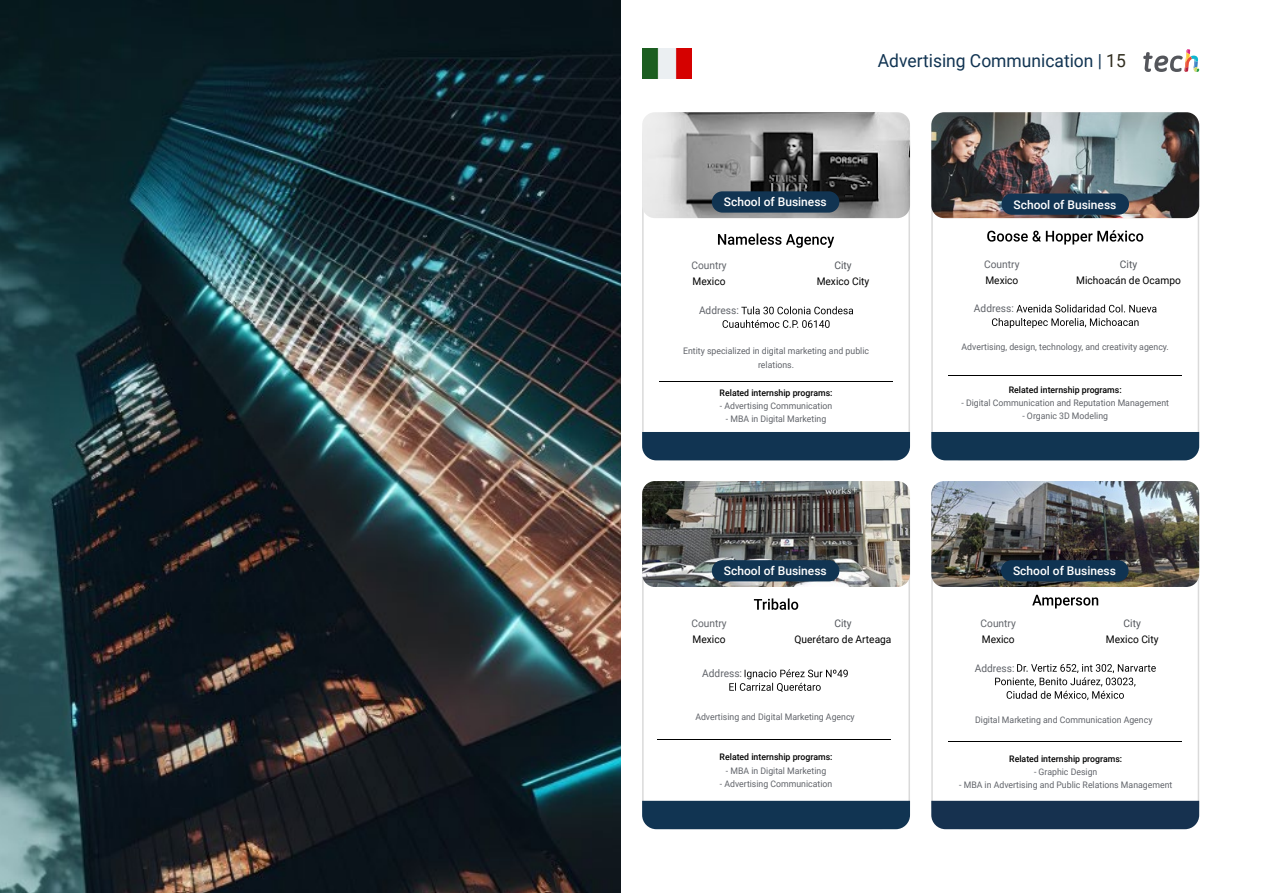
<style>
.page{position:relative;width:1263px;height:893px;background:#fff}
.page>*{position:absolute;margin:0;border:0;box-sizing:border-box;transform-origin:0 0}
.t1{font:18px "Roboto";color:#113452}
.t2{font:500 12px "Roboto";color:#fff}
.t3{font:10.5px "Roboto";color:#000}
.t4{font:10.5px "Roboto";color:#61646a}
.t5{font:10.5px "Roboto";color:#52555b}
.t6{font:9px/13.5px "Roboto";color:#61646a;text-align:center}
.t7{font:500 9px "Roboto";color:#000}
.s1{color:#312e20}
</style>
<div class="page">
<img style="left:0;top:0;width:621px;height:893px">
<img style="left:642px;top:49px;width:49px;height:30px">
<svg style="left:1143px;top:49px;width:56px;height:23px"></svg>
<svg style="left:642px;top:143px;width:269px;height:318px"></svg>
<img style="left:642px;top:112px;width:268px;height:106px">
<div style="left:712px;top:191px;width:127px;height:22px;background:#113452;border-radius:11px"></div>
<div style="left:642px;top:432px;width:268px;height:28px;background:#113452"></div>
<hr style="left:659px;top:381px;width:234px;height:1px;background:#000">
<svg style="left:718px;top:233px;width:116px;height:15px"></svg>
<svg style="left:741px;top:306px;width:112px;height:8px"></svg>
<svg style="left:722px;top:320px;width:108px;height:8px"></svg>
<svg style="left:931px;top:123px;width:269px;height:338px"></svg>
<hr style="left:948px;top:375px;width:234px;height:1px;background:#000">
<svg style="left:987px;top:230px;width:156px;height:15px"></svg>
<svg style="left:1016px;top:305px;width:140px;height:7px"></svg>
<svg style="left:992px;top:318px;width:146px;height:10px"></svg>
<div style="left:931px;top:432px;width:268px;height:28px;background:#113552"></div>
<img style="left:931px;top:112px;width:268px;height:106px">
<div style="left:1001px;top:193px;width:128px;height:22px;background:#113452;border-radius:11px"></div>
<svg style="left:642px;top:587px;width:269px;height:243px"></svg>
<img style="left:642px;top:481px;width:268px;height:106px">
<div style="left:712px;top:560px;width:127px;height:21px;background:#113452;border-radius:11px"></div>
<div style="left:642px;top:801px;width:268px;height:28px;background:#113452"></div>
<hr style="left:657px;top:739px;width:234px;height:1px;background:#000">
<svg style="left:754px;top:598px;width:44px;height:12px"></svg>
<svg style="left:729px;top:669px;width:119px;height:23px"></svg>
<svg style="left:931px;top:492px;width:269px;height:338px"></svg>
<img style="left:931px;top:481px;width:268px;height:106px">
<div style="left:1001px;top:560px;width:127px;height:21px;background:#0f3352;border-radius:11px"></div>
<hr style="left:948px;top:741px;width:234px;height:1px;background:#000">
<svg style="left:1032px;top:595px;width:66px;height:13px"></svg>
<svg style="left:995px;top:664px;width:161px;height:36px"></svg>
<div style="left:931px;top:801px;width:268px;height:28px;background:#16314f"></div>
<h1 class="t1" style="left:878px;top:48px;width:249px">Advertising Communication | <span class="s1">15</span></h1>
<h2 class="t2" style="left:724px;top:194px;width:104px">School of Business</h2>
<h2 class="t2" style="left:1013px;top:194px;width:104px">School of Business</h2>
<h2 class="t2" style="left:1013px;top:196px;width:104px">School of Business</h2>
<p class="t4" style="left:691px;top:258px;width:37px">Country</p>
<p class="t3" style="left:693px;top:274px;width:34px">Mexico</p>
<p class="t5" style="left:834px;top:258px;width:19px">City</p>
<p class="t3" style="left:817px;top:274px;width:54px">Mexico City</p>
<p class="t4" style="left:984px;top:257px;width:37px">Country</p>
<p class="t3" style="left:985px;top:273px;width:34px">Mexico</p>
<p class="t5" style="left:1120px;top:257px;width:19px">City</p>
<p class="t3" style="left:1076px;top:273px;width:106px">Michoacán de Ocampo</p>
<p class="t4" style="left:699px;top:303px;width:41px">Address:</p>
<p class="t6" style="left:683px;top:344px;width:187px">Entity specialized in digital marketing and public relations.</p>
<p class="t7" style="left:720px;top:386px;width:114px">Related internship programs:</p>
<p class="t6" style="left:720px;top:399px;width:114px">- Advertising Communication</p>
<p class="t6" style="left:726px;top:412px;width:102px">- MBA in Digital Marketing</p>
<p class="t4" style="left:974px;top:301px;width:41px">Address:</p>
<p class="t6" style="left:961px;top:340px;width:209px">Advertising, design, technology, and creativity agency.</p>
<p class="t7" style="left:1009px;top:383px;width:114px">Related internship programs:</p>
<p class="t6" style="left:961px;top:395px;width:209px">- Digital Communication and Reputation Management</p>
<p class="t6" style="left:1022px;top:409px;width:87px">- Organic 3D Modeling</p>
<h2 class="t2" style="left:724px;top:563px;width:104px">School of Business</h2>
<h2 class="t2" style="left:1013px;top:563px;width:104px">School of Business</h2>
<p class="t4" style="left:691px;top:616px;width:37px">Country</p>
<p class="t3" style="left:693px;top:632px;width:34px">Mexico</p>
<p class="t5" style="left:834px;top:616px;width:19px">City</p>
<p class="t3" style="left:795px;top:632px;width:98px">Querétaro de Arteaga</p>
<p class="t4" style="left:980px;top:616px;width:37px">Country</p>
<p class="t3" style="left:982px;top:632px;width:34px">Mexico</p>
<p class="t5" style="left:1123px;top:616px;width:19px">City</p>
<p class="t3" style="left:1106px;top:632px;width:54px">Mexico City</p>
<p class="t4" style="left:702px;top:666px;width:41px">Address:</p>
<p class="t6" style="left:695px;top:710px;width:161px">Advertising and Digital Marketing Agency</p>
<p class="t7" style="left:720px;top:751px;width:114px">Related internship programs:</p>
<p class="t6" style="left:726px;top:763px;width:102px">- MBA in Digital Marketing</p>
<p class="t6" style="left:720px;top:777px;width:114px">- Advertising Communication</p>
<p class="t4" style="left:975px;top:661px;width:41px">Address:</p>
<p class="t6" style="left:975px;top:713px;width:179px">Digital Marketing and Communication Agency</p>
<p class="t7" style="left:1009px;top:752px;width:114px">Related internship programs:</p>
<p class="t6" style="left:1034px;top:765px;width:65px">- Graphic Design</p>
<p class="t6" style="left:959px;top:778px;width:215px">- MBA in Advertising and Public Relations Management</p>
</div>
